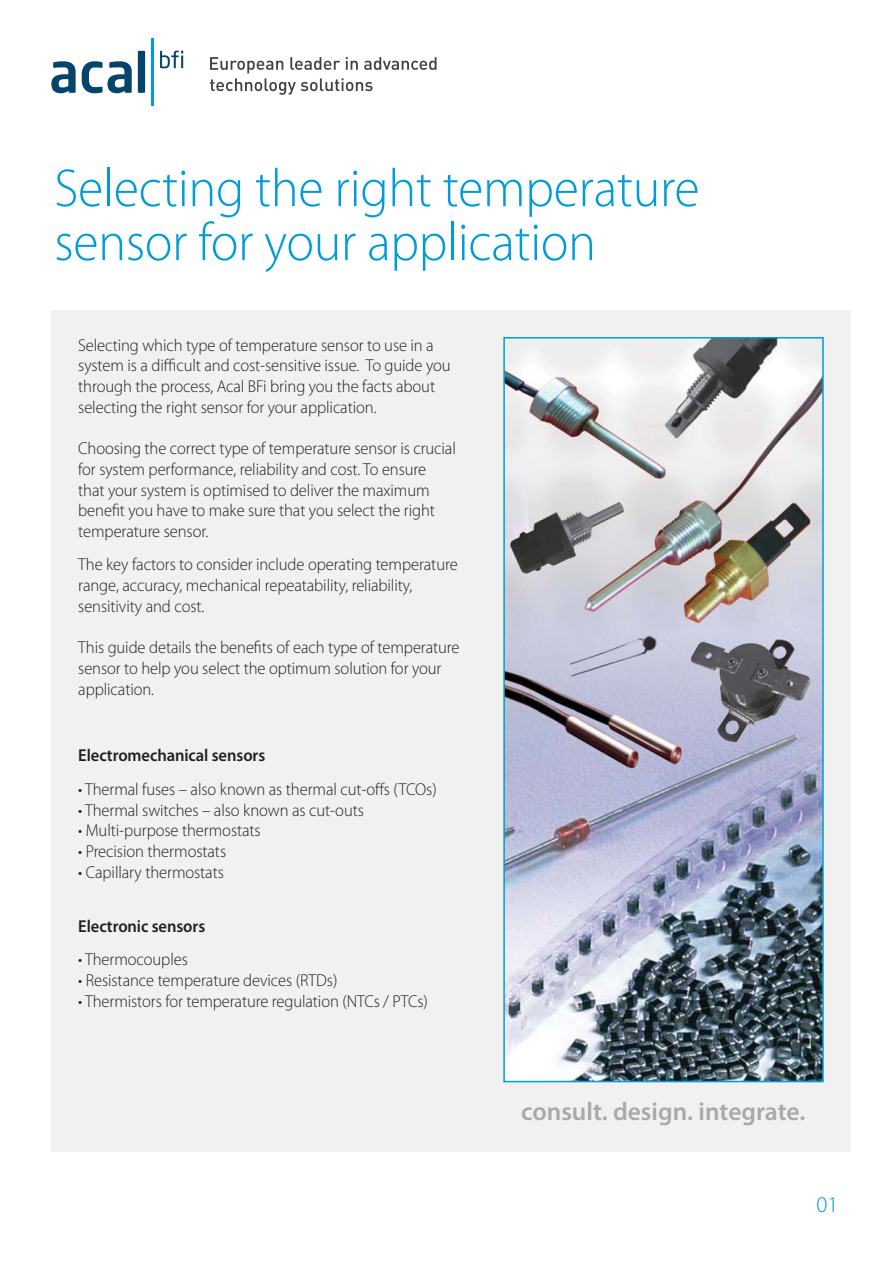
<style>
.page{position:relative;width:893px;height:1263px;background:#fff}
.page>*{position:absolute;margin:0;border:0;box-sizing:border-box;transform-origin:0 0}
.t1{font:300 54px/54px "Myriad Pro";letter-spacing:-.005em;color:#009cd9;scale:.96 1}
.t2{font:600 25.5px "Myriad Pro";color:#a7a9ac}
.t3{font:300 22.5px "Myriad Pro";color:#009cd9}
.t4{font:300 17.25px/20.7px "Myriad Pro";letter-spacing:-.005em;color:#231f20;scale:.96 1}
.t5{font:600 17.25px "Myriad Pro";letter-spacing:-.005em;color:#231f20;scale:.96 1}
</style>
<div class="page">
<div style="left:51px;top:311px;width:799px;height:841px;background:#f1f1f2"></div>
<svg style="left:210px;top:57px;width:226px;height:38px"></svg>
<hr style="left:151px;top:38px;width:2px;height:67px;background:#009cd9">
<svg style="left:51px;top:61px;width:25px;height:32px"></svg>
<div style="left:138px;top:51px;width:7px;height:42px;background:#05446b"></div>
<svg style="left:82px;top:61px;width:50px;height:32px"></svg>
<svg style="left:160px;top:51px;width:23px;height:17px"></svg>
<img style="left:506px;top:340px;width:315px;height:739px">
<div style="left:503px;top:337px;width:321px;height:745px;border:2px solid #009cd9"></div>
<h1 class="t1" style="left:54px;top:165px;width:674px">Selecting the right temperature sensor for your application</h1>
<p class="t4" style="left:78px;top:336px;width:389px">Selecting which type of temperature sensor to use in a system is a difficult and cost-sensitive issue. To guide you through the process, Acal BFi bring you the facts about selecting the right sensor for your application.</p>
<p class="t4" style="left:78px;top:439px;width:395px">Choosing the correct type of temperature sensor is crucial for system performance, reliability and cost. To ensure that your system is optimised to deliver the maximum benefit you have to make sure that you select the right temperature sensor.</p>
<p class="t4" style="left:78px;top:555px;width:397px">The key factors to consider include operating temperature range, accuracy, mechanical repeatability, reliability, sensitivity and cost.</p>
<p class="t4" style="left:78px;top:638px;width:399px">This guide details the benefits of each type of temperature sensor to help you select the optimum solution for your application.</p>
<p class="t5" style="left:78px;top:749px;width:196px">Electromechanical sensors</p>
<p class="t4" style="left:78px;top:780px;width:375px">• Thermal fuses – also known as thermal cut-offs (TCOs)</p>
<p class="t4" style="left:78px;top:801px;width:299px">• Thermal switches – also known as cut-outs</p>
<p class="t4" style="left:78px;top:821px;width:192px">• Multi-purpose thermostats</p>
<p class="t4" style="left:78px;top:842px;width:156px">• Precision thermostats</p>
<p class="t4" style="left:78px;top:863px;width:153px">• Capillary thermostats</p>
<p class="t5" style="left:78px;top:919px;width:134px">Electronic sensors</p>
<p class="t4" style="left:78px;top:950px;width:116px">• Thermocouples</p>
<p class="t4" style="left:78px;top:971px;width:271px">• Resistance temperature devices (RTDs)</p>
<p class="t4" style="left:78px;top:992px;width:366px">• Thermistors for temperature regulation (NTCs / PTCs)</p>
<h2 class="t2" style="left:521px;top:1101px;width:286px">consult. design. integrate.</h2>
<h3 class="t3" style="left:816px;top:1195px;width:23px">01</h3>
</div>
